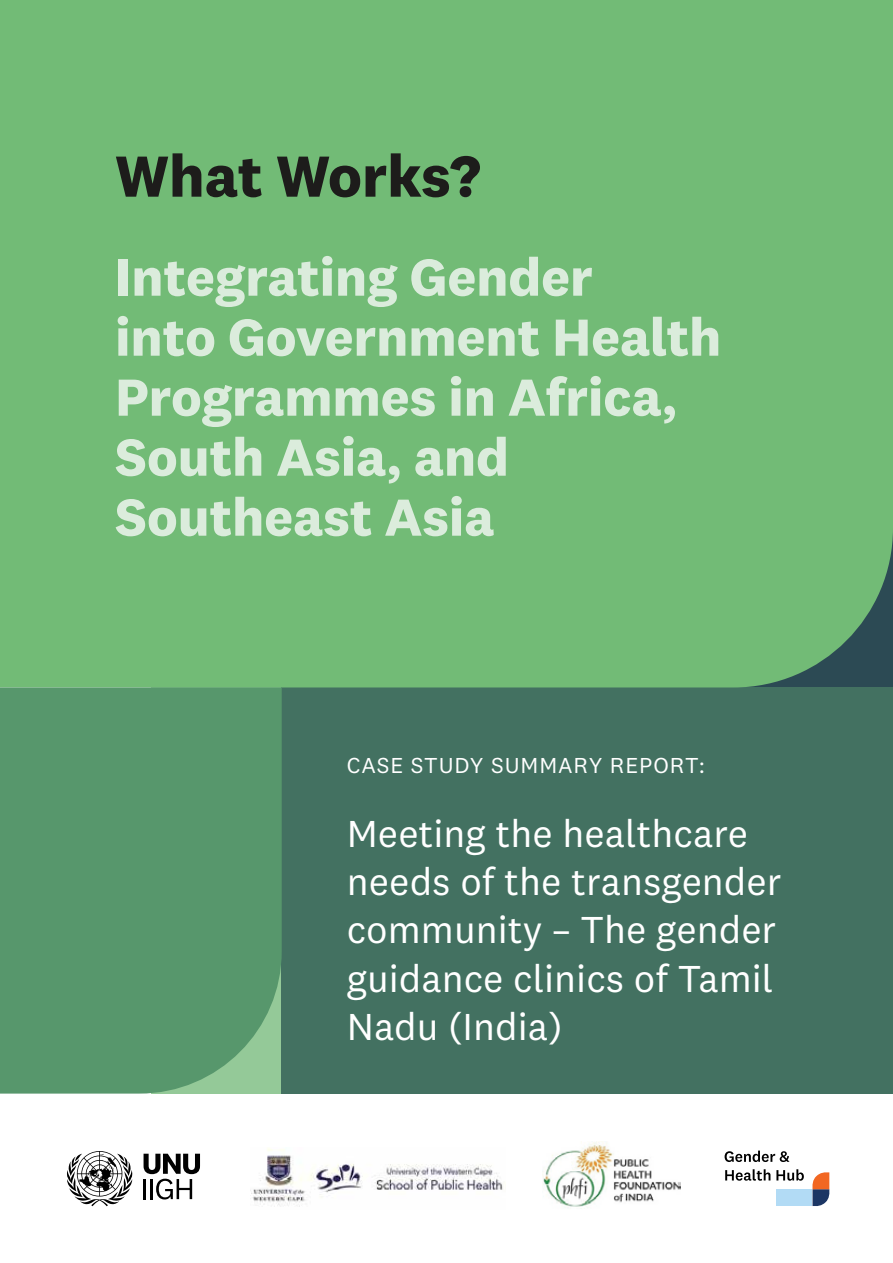
<style>
.page{position:relative;width:893px;height:1263px;background:#fff}
.page>*{position:absolute;margin:0;border:0;box-sizing:border-box;transform-origin:0 0}
.t1{font:700 60px "National 2";color:#1d1c1b}
.t2{font:700 54px/60px "National 2";color:#dbecdc}
.t3{font:39px/48.3px "National 2";color:#fff}
.t4{font:22.5px "National 2";letter-spacing:.04em;color:#fff}
</style>
<div class="page">
<div style="left:282px;top:687px;width:611px;height:406px;background:#437161"></div>
<div style="left:0;top:0;width:893px;height:687px;background:#72bb76"></div>
<div style="left:0;top:687px;width:282px;height:406px;background:#57976c"></div>
<svg style="left:67px;top:1151px;width:66px;height:55px"></svg>
<svg style="left:144px;top:1154px;width:56px;height:45px"></svg>
<img style="left:251px;top:1148px;width:252px;height:59px">
<img style="left:542px;top:1142px;width:138px;height:65px">
<svg style="left:812px;top:1172px;width:18px;height:34px"></svg>
<svg style="left:725px;top:1150px;width:64px;height:12px"></svg>
<svg style="left:725px;top:1169px;width:45px;height:12px"></svg>
<svg style="left:776px;top:1169px;width:28px;height:12px"></svg>
<div style="left:776px;top:1189px;width:36px;height:17px;background:#b2dbf5"></div>
<h1 class="t1" style="left:115px;top:139px;width:367px">What Works?</h1>
<h2 class="t2" style="left:115px;top:247px;width:608px">Integrating Gender<br>into Government Health<br>Programmes in Africa,<br>South Asia, and<br>Southeast Asia</h2>
<p class="t4" style="left:347px;top:752px;width:360px">CASE STUDY SUMMARY REPORT:</p>
<p class="t3" style="left:347px;top:809px;width:436px">Meeting the healthcare needs of the transgender community – The gender guidance clinics of Tamil<br>Nadu (India)</p>
</div>
